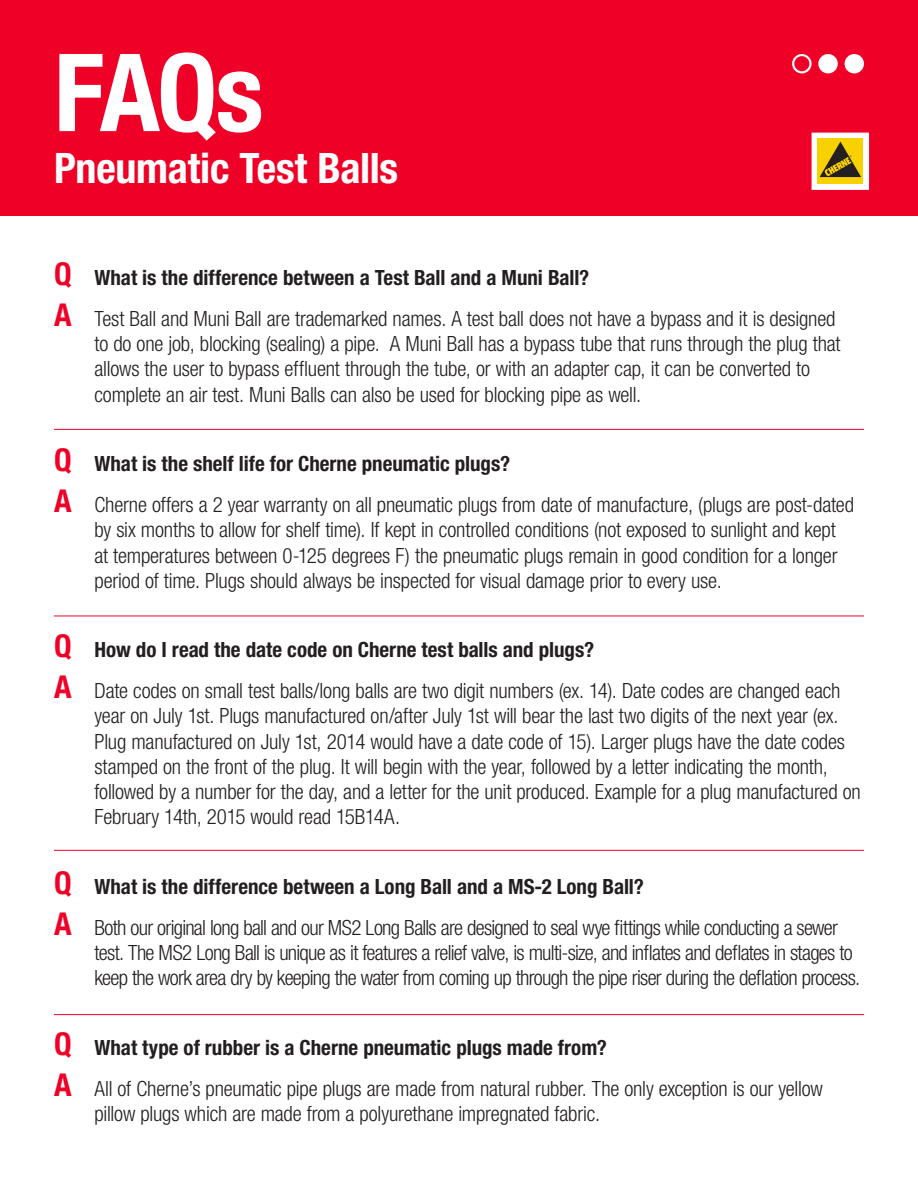
<style>
.page{position:relative;width:918px;height:1188px;background:#fff}
.page>*{position:absolute;margin:0;border:0;box-sizing:border-box;transform-origin:0 0}
.t1{font:700 condensed 108px "Helvetica Neue LT Std";color:#fff}
.t2{font:700 condensed 42px "Helvetica Neue LT Std";letter-spacing:-.005em;color:#fff}
.t3{font:300 condensed 21px/25.2px "Helvetica Neue LT Std";letter-spacing:-.01em;color:#231f20}
.t4{font:300 condensed 21px/25.2px "Helvetica Neue LT Std";letter-spacing:-.035em;color:#231f20}
.t5{font:700 condensed 21px "Helvetica Neue LT Std";color:#231f20}
.s1{font-size:31.5px;color:#ef0027}
.s2{font-weight:700;font-size:31.5px;color:#ef0027}
</style>
<div class="page">
<div style="left:0;top:0;width:918px;height:216px;background:#ef0027"></div>
<hr style="left:54px;top:616px;width:810px;height:1px;background:#ef0027">
<hr style="left:54px;top:850px;width:810px;height:1px;background:#ef0027">
<hr style="left:54px;top:1014px;width:810px;height:1px;background:#ef0027">
<hr style="left:54px;top:429px;width:810px;height:1px;background:#ef0027">
<svg style="left:792px;top:54px;width:20px;height:19px"></svg>
<div style="left:818px;top:54px;width:20px;height:19px;background:#fff;border-radius:50%"></div>
<div style="left:845px;top:54px;width:19px;height:19px;background:#fff;border-radius:50%"></div>
<div style="left:794px;top:56px;width:15px;height:15px;background:#ef0027;border-radius:50%"></div>
<svg style="left:811px;top:132px;width:58px;height:58px;background:#d5bd5f"></svg>
<p class="t1" style="left:54px;top:27px;width:211px">FAQs</p>
<p class="t2" style="left:54px;top:143px;width:346px">Pneumatic Test Balls</p>
<p class="t5" style="left:54px;top:265px;width:537px"><span class="s1">Q</span> What is the difference between a Test Ball and a Muni Ball?</p>
<p class="t3" style="left:94px;top:306px;width:748px;text-indent:-40px"><span class="s2">A</span> Test Ball and Muni Ball are trademarked names. A test ball does not have a bypass and it is designed to do one job, blocking (sealing) a pipe. A Muni Ball has a bypass tube that runs through the plug that allows the user to bypass effluent through the tube, or with an adapter cap, it can be converted to complete an air test. Muni Balls can also be used for blocking pipe as well.</p>
<p class="t5" style="left:54px;top:451px;width:458px"><span class="s1">Q</span> What is the shelf life for Cherne pneumatic plugs?</p>
<p class="t3" style="left:94px;top:492px;width:761px;text-indent:-40px"><span class="s2">A</span> Cherne offers a 2 year warranty on all pneumatic plugs from date of manufacture, (plugs are post-dated by six months to allow for shelf time). If kept in controlled conditions (not exposed to sunlight and kept at temperatures between 0-125 degrees F) the pneumatic plugs remain in good condition for a longer period of time. Plugs should always be inspected for visual damage prior to every use.</p>
<p class="t5" style="left:54px;top:637px;width:542px"><span class="s1">Q</span> How do I read the date code on Cherne test balls and plugs?</p>
<p class="t3" style="left:94px;top:678px;width:768px;text-indent:-40px"><span class="s2">A</span> Date codes on small test balls/long balls are two digit numbers (ex. 14). Date codes are changed each year on July 1st. Plugs manufactured on/after July 1st will bear the last two digits of the next year (ex.<br>Plug manufactured on July 1st, 2014 would have a date code of 15). Larger plugs have the date codes stamped on the front of the plug. It will begin with the year, followed by a letter indicating the month, followed by a number for the day, and a letter for the unit produced. Example for a plug manufactured on February 14th, 2015 would read 15B14A.</p>
<p class="t5" style="left:54px;top:874px;width:591px"><span class="s1">Q</span> What is the difference between a Long Ball and a MS-2 Long Ball?</p>
<p class="t4" style="left:94px;top:915px;width:767px;text-indent:-40px"><span class="s2">A</span> Both our original long ball and our MS2 Long Balls are designed to seal wye fittings while conducting a sewer test. The MS2 Long Ball is unique as it features a relief valve, is multi-size, and inflates and deflates in stages to keep the work area dry by keeping the water from coming up through the pipe riser during the deflation process.</p>
<p class="t5" style="left:54px;top:1034px;width:555px"><span class="s1">Q</span> What type of rubber is a Cherne pneumatic plugs made from?</p>
<p class="t3" style="left:94px;top:1076px;width:730px;text-indent:-40px"><span class="s2">A</span> All of Cherne’s pneumatic pipe plugs are made from natural rubber. The only exception is our yellow pillow plugs which are made from a polyurethane impregnated fabric.</p>
</div>
